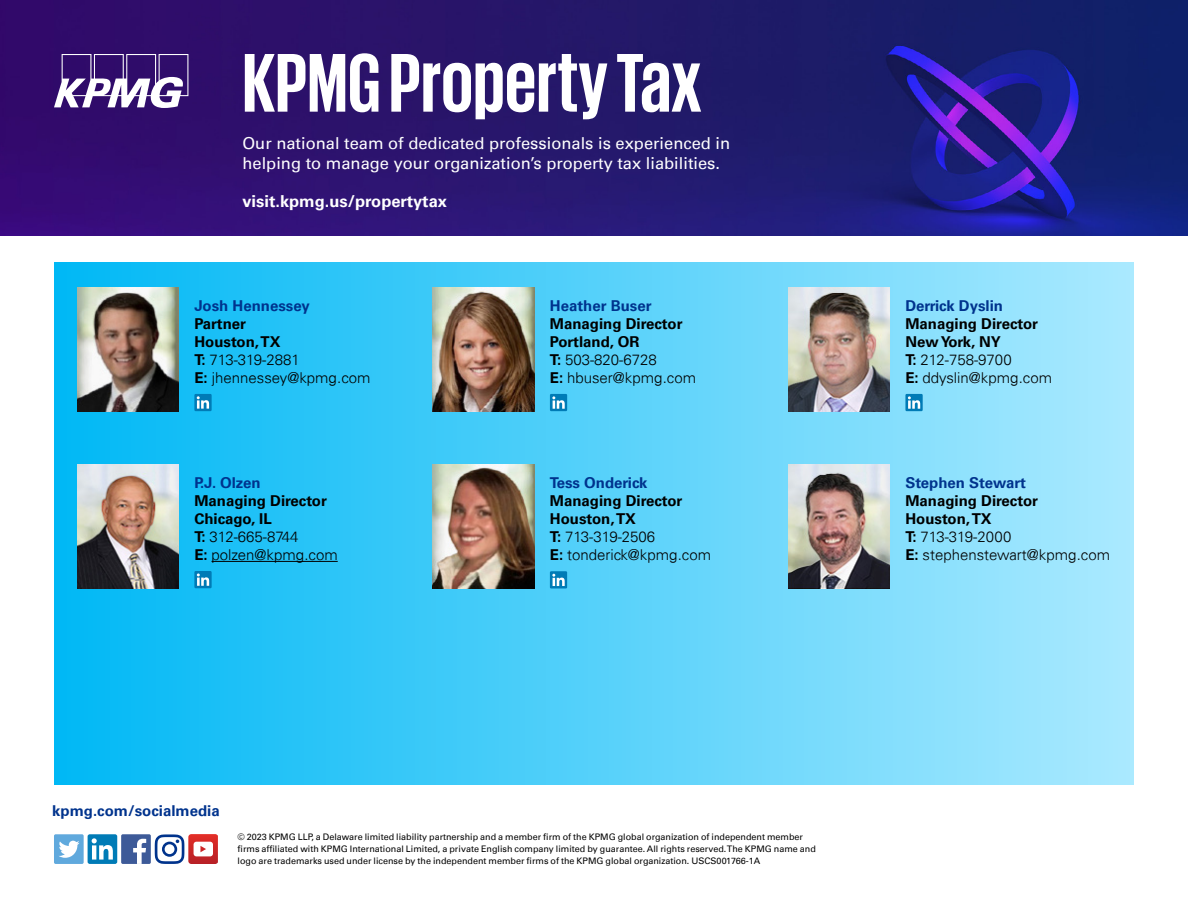
<style>
.page{position:relative;width:1188px;height:918px;background:#fff}
.page>*{position:absolute;margin:0;border:0;box-sizing:border-box;transform-origin:0 0}
.t1{font:700 85.05px "KPMG";color:#fff}
.t2{font:16.5px/19.5px "Univers 55 Roman";color:#fff}
.t3{font:700 16.5px "Univers 65";color:#fff}
.t4{font:300 15px/18px "Univers 45";color:#000}
.t5{font:700 15px/18px "Univers 65";color:#000}
.t6{font:700 15px "Univers 65";color:#00338d}
.t7{font:9px/12px "Univers 55 Roman";color:#000}
.s1{font-family:"Univers 65";font-weight:700}
</style>
<div class="page">
<img style="left:0;top:0;width:1188px;height:236px">
<svg style="left:54px;top:54px;width:134px;height:54px"></svg>
<div style="left:54px;top:263px;width:1080px;height:522px;background:linear-gradient(to right,#01b7f4,#abe9ff)"></div>
<img style="left:77px;top:288px;width:102px;height:123px">
<img style="left:433px;top:288px;width:101px;height:123px">
<img style="left:788px;top:288px;width:102px;height:123px">
<img style="left:77px;top:465px;width:102px;height:123px">
<img style="left:433px;top:465px;width:101px;height:123px">
<img style="left:788px;top:465px;width:102px;height:123px">
<hr style="left:212px;top:561px;width:126px;height:1px;background:#000">
<div style="left:194px;top:394px;width:18px;height:17px;background:#007bb6"></div>
<svg style="left:197px;top:396px;width:12px;height:13px"></svg>
<div style="left:550px;top:394px;width:17px;height:17px;background:#007bb6"></div>
<svg style="left:552px;top:396px;width:13px;height:13px"></svg>
<div style="left:905px;top:394px;width:18px;height:17px;background:#007bb6"></div>
<svg style="left:908px;top:396px;width:12px;height:13px"></svg>
<div style="left:194px;top:571px;width:18px;height:17px;background:#007bb6"></div>
<svg style="left:197px;top:573px;width:12px;height:13px"></svg>
<div style="left:550px;top:571px;width:17px;height:17px;background:#007bb6"></div>
<svg style="left:552px;top:574px;width:13px;height:12px"></svg>
<div style="left:88px;top:834px;width:29px;height:30px;background:#007bb6;border-radius:2px"></div>
<svg style="left:92px;top:838px;width:21px;height:22px"></svg>
<div style="left:121px;top:834px;width:30px;height:30px;background:#3d5a98;border-radius:2px"></div>
<svg style="left:133px;top:839px;width:13px;height:25px"></svg>
<div style="left:54px;top:834px;width:30px;height:30px;background:#60a9dd;border-radius:2px"></div>
<svg style="left:59px;top:841px;width:21px;height:17px"></svg>
<svg style="left:155px;top:834px;width:63px;height:30px"></svg>
<h1 class="t1" style="left:242px;top:40px;width:461px">KPMG Property Tax</h1>
<h2 class="t2" style="left:242px;top:134px;width:489px">Our national team of dedicated professionals is experienced in helping to manage your organization’s property tax liabilities.</h2>
<h2 class="t3" style="left:242px;top:192px;width:206px">visit.kpmg.us/propertytax</h2>
<h3 class="t6" style="left:194px;top:297px;width:117px">Josh Hennessey</h3>
<h3 class="t5" style="left:194px;top:315px;width:88px">Partner<br>Houston, TX</h3>
<h3 class="t4" style="left:194px;top:351px;width:178px"><span class="s1">T:</span> 713-319-2881<br><span class="s1">E:</span> jhennessey@kpmg.com</h3>
<h3 class="t6" style="left:194px;top:474px;width:68px">P.J. Olzen</h3>
<h3 class="t5" style="left:194px;top:492px;width:134px">Managing Director<br>Chicago, IL</h3>
<h3 class="t4" style="left:194px;top:528px;width:145px"><span class="s1">T:</span> 312-665-8744<br><span class="s1">E:</span> polzen@kpmg.com</h3>
<h3 class="t6" style="left:550px;top:297px;width:103px">Heather Buser</h3>
<h3 class="t5" style="left:550px;top:315px;width:134px">Managing Director<br>Portland, OR</h3>
<h3 class="t4" style="left:550px;top:351px;width:148px"><span class="s1">T:</span> 503-820-6728<br><span class="s1">E:</span> hbuser@kpmg.com</h3>
<h3 class="t6" style="left:550px;top:474px;width:99px">Tess Onderick</h3>
<h3 class="t5" style="left:550px;top:492px;width:134px">Managing Director<br>Houston, TX</h3>
<h3 class="t4" style="left:550px;top:528px;width:163px"><span class="s1">T:</span> 713-319-2506<br><span class="s1">E:</span> tonderick@kpmg.com</h3>
<h3 class="t6" style="left:905px;top:297px;width:99px">Derrick Dyslin</h3>
<h3 class="t5" style="left:905px;top:315px;width:134px">Managing Director<br>New York, NY</h3>
<h3 class="t4" style="left:905px;top:351px;width:148px"><span class="s1">T:</span> 212-758-9700<br><span class="s1">E:</span> ddyslin@kpmg.com</h3>
<h3 class="t6" style="left:905px;top:474px;width:122px">Stephen Stewart</h3>
<h3 class="t5" style="left:905px;top:492px;width:134px">Managing Director<br>Houston, TX</h3>
<h3 class="t4" style="left:905px;top:528px;width:206px"><span class="s1">T:</span> 713-319-2000<br><span class="s1">E:</span> stephenstewart@kpmg.com</h3>
<h3 class="t6" style="left:52px;top:802px;width:169px">kpmg.com/socialmedia</h3>
<p class="t7" style="left:238px;top:831px;width:580px">© 2023 KPMG LLP, a Delaware limited liability partnership and a member firm of the KPMG global organization of independent member firms affiliated with KPMG International Limited, a private English company limited by guarantee. All rights reserved. The KPMG name and logo are trademarks used under license by the independent member firms of the KPMG global organization. USCS001766-1A</p>
</div>
